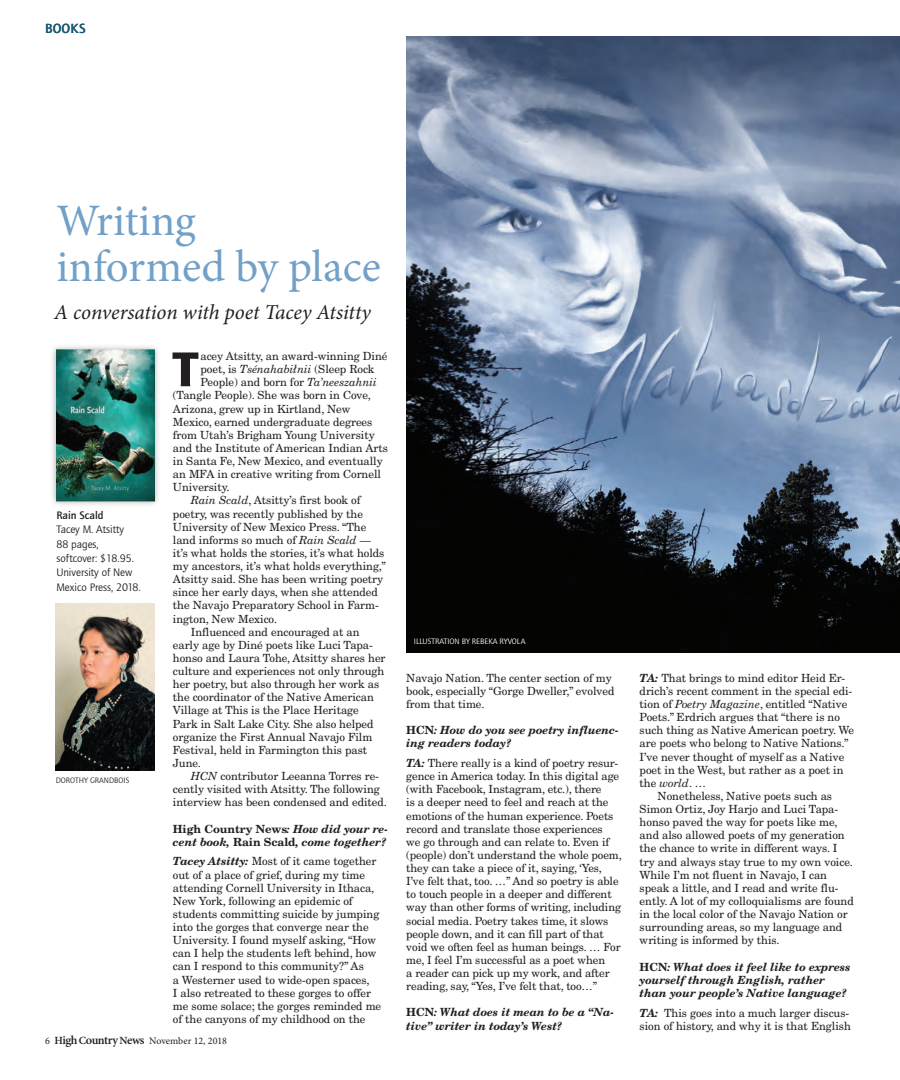
<style>
.page{position:relative;width:900px;height:1080px;background:#fff}
.page>*{position:absolute;margin:0;border:0;box-sizing:border-box;transform-origin:0 0}
.t1{font:900 50.62px "Quay Sans";color:#231f20}
.t2{font:45px/46px "Minion Pro";color:#72a0c8}
.t3{font:italic 21.25px "Minion Pro";letter-spacing:-.005em;color:#231f20}
.t4{font:500 13.75px "ITC Quay Sans";letter-spacing:.015em;color:#1b5c74}
.t5{font:11.25px/13.1px "New Century Schlbk";letter-spacing:-.005em;color:#231f20}
.t6{font:italic 700 11.25px/13.1px "New Century Schlbk";letter-spacing:-.005em;color:#231f20}
.t7{font:11.25px/14.4px "ITC Quay Sans";color:#231f20}
.t8{font:10px "Minion Pro";color:#231f20}
.t9{font:8.12px "ITC Quay Sans";color:#fff}
.t10{font:8.12px "ITC Quay Sans";color:#231f20}
.s1{font-weight:500}
.s2{font-style:italic}
.s3{font-style:normal}
.s4{font-weight:700;font-style:italic}
.s5{font-weight:600;font-size:11px}
.s6{font-weight:600;font-size:12.25px}
</style>
<div class="page">
<img style="left:406px;top:36px;width:494px;height:616px">
<div style="left:50px;top:343px;width:111px;height:164px;background:#231f20;opacity:.35"></div>
<img style="left:56px;top:349px;width:99px;height:152px">
<img style="left:56px;top:604px;width:99px;height:166px">
<p class="t4" style="left:45px;top:21px;width:42px">BOOKS</p>
<p class="t2" style="left:56px;top:198px;width:326px">Writing<br>informed by place</p>
<p class="t3" style="left:54px;top:298px;width:318px">A conversation with poet Tacey Atsitty</p>
<p class="t7" style="left:56px;top:508px;width:86px"><span class="s1">Rain Scald<br></span>Tacey M. Atsitty<br>88 pages, softcover: $18.95.<br>University of New<br>Mexico Press, 2018.</p>
<p class="t10" style="left:56px;top:775px;width:75px">DOROTHY GRANDBOIS</p>
<p class="t1" style="left:173px;top:340px;width:27px">T</p>
<p class="t5" style="left:201px;top:349px;width:189px">acey Atsitty, an award-winning Diné</p>
<p class="t5" style="left:201px;top:363px;width:176px">poet, is <span class="s2">Tsénahabiłnii</span> (Sleep Rock</p>
<p class="t5" style="left:201px;top:376px;width:178px">People) and born for <span class="s2">Ta’neeszahnii</span></p>
<p class="t5" style="left:173px;top:389px;width:200px">(Tangle People). She was born in Cove,</p>
<p class="t5" style="left:173px;top:402px;width:179px">Arizona, grew up in Kirtland, New</p>
<p class="t5" style="left:173px;top:415px;width:201px">Mexico, earned undergraduate degrees</p>
<p class="t5" style="left:173px;top:428px;width:203px">from Utah’s Brigham Young University</p>
<p class="t5" style="left:173px;top:441px;width:217px">and the Institute of American Indian Arts</p>
<p class="t5" style="left:173px;top:454px;width:211px">in Santa Fe, New Mexico, and eventually</p>
<p class="t5" style="left:173px;top:468px;width:210px">an MFA in creative writing from Cornell</p>
<p class="t5" style="left:173px;top:481px;width:58px">University.</p>
<p class="t5" style="left:191px;top:494px;width:171px"><span class="s2">Rain Scald</span>, Atsitty’s first book of</p>
<p class="t5" style="left:173px;top:507px;width:192px">poetry, was recently published by the</p>
<p class="t5" style="left:173px;top:520px;width:195px">University of New Mexico Press. “The</p>
<p class="t5" style="left:173px;top:533px;width:200px">land informs so much of <span class="s2">Rain Scald</span> —</p>
<p class="t5" style="left:173px;top:546px;width:213px">it’s what holds the stories, it’s what holds</p>
<p class="t5" style="left:173px;top:559px;width:214px">my ancestors, it’s what holds everything,”</p>
<p class="t5" style="left:173px;top:573px;width:212px">Atsitty said. She has been writing poetry</p>
<p class="t5" style="left:173px;top:586px;width:206px">since her early days, when she attended</p>
<p class="t5" style="left:173px;top:599px;width:207px">the Navajo Preparatory School in Farm-</p>
<p class="t5" style="left:173px;top:612px;width:106px">ington, New Mexico.</p>
<p class="t5" style="left:191px;top:625px;width:170px">Influenced and encouraged at an</p>
<p class="t5" style="left:173px;top:638px;width:202px">early age by Diné poets like Luci Tapa-</p>
<p class="t5" style="left:173px;top:651px;width:214px">honso and Laura Tohe, Atsitty shares her</p>
<p class="t5" style="left:173px;top:665px;width:213px">culture and experiences not only through</p>
<p class="t5" style="left:173px;top:678px;width:208px">her poetry, but also through her work as</p>
<p class="t5" style="left:173px;top:691px;width:203px">the coordinator of the Native American</p>
<p class="t5" style="left:173px;top:704px;width:187px">Village at This is the Place Heritage</p>
<p class="t5" style="left:173px;top:717px;width:202px">Park in Salt Lake City. She also helped</p>
<p class="t5" style="left:173px;top:730px;width:201px">organize the First Annual Navajo Film</p>
<p class="t5" style="left:173px;top:743px;width:196px">Festival, held in Farmington this past</p>
<p class="t5" style="left:173px;top:756px;width:30px">June.</p>
<p class="t5" style="left:191px;top:770px;width:190px"><span class="s2">HCN</span> contributor Leeanna Torres re-</p>
<p class="t5" style="left:173px;top:783px;width:208px">cently visited with Atsitty. The following</p>
<p class="t5" style="left:173px;top:796px;width:216px">interview has been condensed and edited.</p>
<p class="t6" style="left:173px;top:822px;width:217px"><span class="s3">High Country News</span>: How did your re&shy;cent book, <span class="s3">Rain Scald</span>, come together?</p>
<p class="t5" style="left:173px;top:855px;width:210px"><span class="s4">Tacey Atsitty:</span> Most of it came together out of a place of grief, during my time attending Cornell University in Ithaca, New York, following an epidemic of students committing suicide by jumping into the gorges that converge near the University. I found myself asking, “How can I help the students left behind, how can I respond to this community?” As<br>a Westerner used to wide-open spaces,<br>I also retreated to these gorges to offer me some solace; the gorges reminded me of the canyons of my childhood on the</p>
<p class="t8" style="left:45px;top:1034px;width:184px">6 <span class="s5">H</span><span class="s6">igh</span><span class="s5">C</span><span class="s6">ountry</span><span class="s5">N</span><span class="s6">ews</span> November 12, 2018</p>
<p class="t9" style="left:414px;top:637px;width:113px">ILLUSTRATION BY REBEKA RYVOLA</p>
<p class="t5" style="left:406px;top:671px;width:210px">Navajo Nation. The center section of my book, especially “Gorge Dweller,” evolved from that time.</p>
<p class="t6" style="left:406px;top:724px;width:214px"><span class="s3">HCN</span>: How do you see poetry influenc&shy;ing readers today?</p>
<p class="t5" style="left:406px;top:756px;width:217px"><span class="s4">TA:</span> There really is a kind of poetry resur&shy;gence in America today. In this digital age (with Facebook, Instagram, etc.), there<br>is a deeper need to feel and reach at the emotions of the human experience. Poets record and translate those experiences<br>we go through and can relate to. Even if (people) don’t understand the whole poem, they can take a piece of it, saying, ‘Yes, I’ve felt that, too. …” And so poetry is able to touch people in a deeper and different way than other forms of writing, including social media. Poetry takes time, it slows people down, and it can fill part of that void we often feel as human beings. … For me, I feel I’m successful as a poet when<br>a reader can pick up my work, and after reading, say, “Yes, I’ve felt that, too…”</p>
<p class="t6" style="left:406px;top:1006px;width:210px"><span class="s3">HCN</span>: What does it mean to be a “Na&shy;tive” writer in today’s West?</p>
<p class="t5" style="left:640px;top:671px;width:207px"><span class="s4">TA:</span> That brings to mind editor Heid Er-</p>
<p class="t5" style="left:640px;top:684px;width:214px">drich’s recent comment in the special edi-</p>
<p class="t5" style="left:640px;top:697px;width:209px">tion of <span class="s2">Poetry Magazine</span>, entitled “Native</p>
<p class="t5" style="left:640px;top:711px;width:202px">Poets.” Erdrich argues that “there is no</p>
<p class="t5" style="left:640px;top:724px;width:216px">such thing as Native American poetry. We</p>
<p class="t5" style="left:640px;top:737px;width:210px">are poets who belong to Native Nations.”</p>
<p class="t5" style="left:640px;top:750px;width:206px">I’ve never thought of myself as a Native</p>
<p class="t5" style="left:640px;top:763px;width:205px">poet in the West, but rather as a poet in</p>
<p class="t5" style="left:640px;top:776px;width:68px">the <span class="s2">world</span>. …</p>
<p class="t5" style="left:658px;top:789px;width:176px">Nonetheless, Native poets such as</p>
<p class="t5" style="left:640px;top:803px;width:200px">Simon Ortiz, Joy Harjo and Luci Tapa-</p>
<p class="t5" style="left:640px;top:816px;width:199px">honso paved the way for poets like me,</p>
<p class="t5" style="left:640px;top:829px;width:207px">and also allowed poets of my generation</p>
<p class="t5" style="left:640px;top:842px;width:199px">the chance to write in different ways. I</p>
<p class="t5" style="left:640px;top:855px;width:215px">try and always stay true to my own voice.</p>
<p class="t5" style="left:640px;top:868px;width:189px">While I’m not fluent in Navajo, I can</p>
<p class="t5" style="left:640px;top:881px;width:201px">speak a little, and I read and write flu-</p>
<p class="t5" style="left:640px;top:894px;width:216px">ently. A lot of my colloquialisms are found</p>
<p class="t5" style="left:640px;top:908px;width:210px">in the local color of the Navajo Nation or</p>
<p class="t5" style="left:640px;top:921px;width:204px">surrounding areas, so my language and</p>
<p class="t5" style="left:640px;top:934px;width:141px">writing is informed by this.</p>
<p class="t6" style="left:640px;top:960px;width:212px"><span class="s3">HCN</span>: What does it feel like to express yourself through English, rather than your people’s Native language?</p>
<p class="t5" style="left:640px;top:1006px;width:213px"><span class="s4">TA:</span> This goes into a much larger discus&shy;sion of history, and why it is that English</p>
</div>
